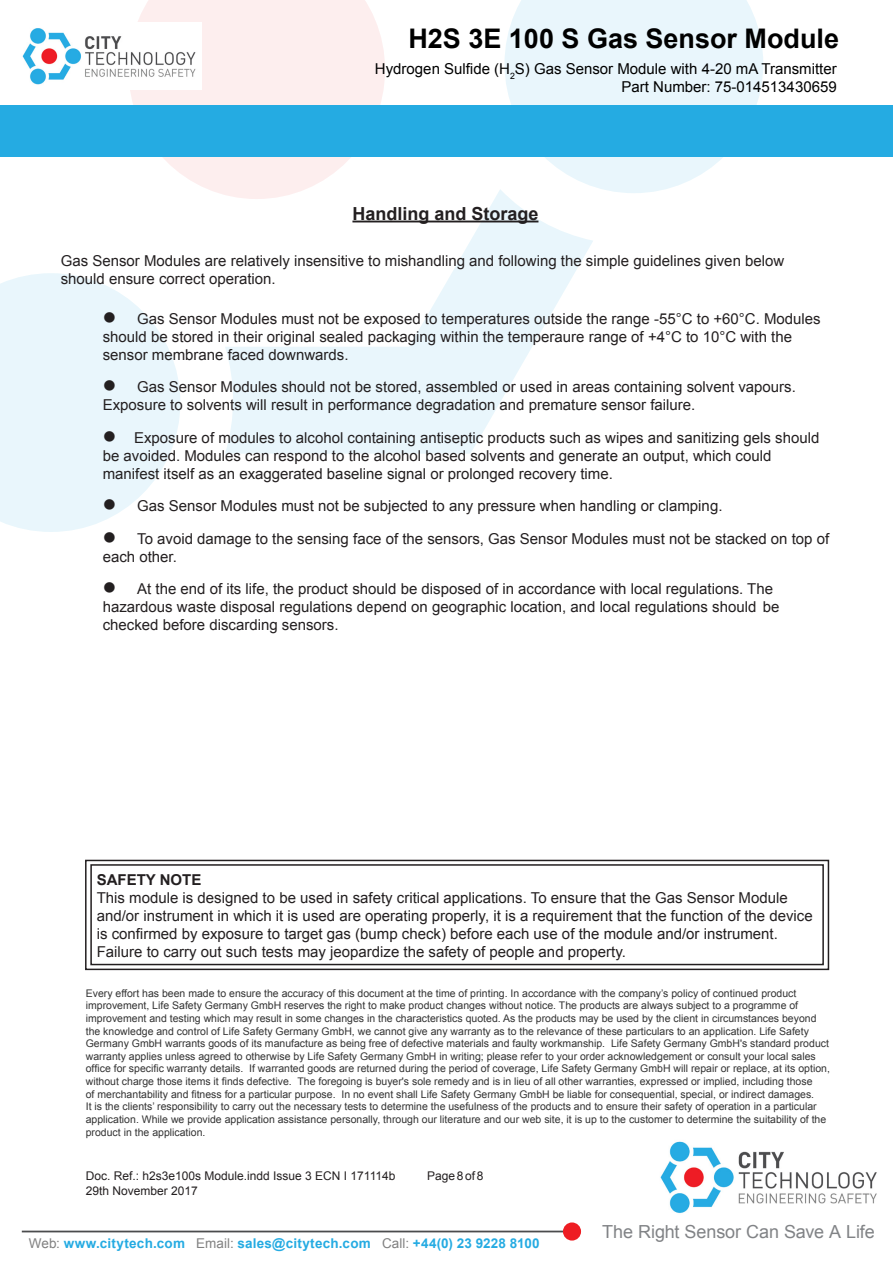
<style>
.page{position:relative;width:893px;height:1263px;background:#fff}
.page>*{position:absolute;margin:0;border:0;box-sizing:border-box;transform-origin:0 0}
.t1{font:700 27px "Arial";color:#000}
.t2{font:18px "Arial";letter-spacing:-.005em;color:#818386}
.t3{font:700 18px "Arial";color:#231f20}
.t4{font:15px/18px "Arial";color:#231f20}
.t5{font:15px/18px "Arial";color:#000;text-align:right}
.t6{font:700 15px "Arial";color:#231f20}
.t7{font:700 13.5px "Arial";letter-spacing:.015em;color:#25abe2}
.t8{font:12px "Arial";color:#231f20}
.t9{font:10.5px/12.6px "Arial";color:#333}
.s1{font-weight:400;color:#818181}
</style>
<div class="page">
<svg style="left:225px;top:189px;width:368px;height:265px"></svg>
<svg style="left:0;top:273px;width:180px;height:259px;fill:#e9f6fc"></svg>
<svg style="left:504px;top:0;width:259px;height:193px;fill:#e9f6fc"></svg>
<svg style="left:128px;top:0;width:257px;height:199px;fill:#fdeeee"></svg>
<div style="left:0;top:106px;width:893px;height:51px;background:#25abe2"></div>
<img style="left:22px;top:22px;width:179px;height:68px">
<hr style="left:22px;top:1230px;width:553px;height:2px;background:#4b4c4d">
<div style="left:563px;top:1222px;width:18px;height:18px;background:#ee1d23;border-radius:50%"></div>
<img style="left:660px;top:1141px;width:217px;height:73px">
<hr style="left:352px;top:221px;width:186px;height:1px;background:#231f20">
<div style="left:85px;top:860px;width:744px;height:110px;border:2px solid #231f20"></div>
<div style="left:90px;top:864px;width:734px;height:101px;border:2px solid #231f20"></div>
<svg style="left:116px;top:324px;width:18px;height:1px"></svg>
<svg style="left:116px;top:392px;width:18px;height:1px"></svg>
<svg style="left:116px;top:443px;width:18px;height:1px"></svg>
<svg style="left:116px;top:511px;width:18px;height:1px"></svg>
<h1 class="t1" style="left:408px;top:28px;width:432px">H2S 3E 100 S Gas Sensor Module</h1>
<h3 class="t5" style="left:375px;top:60px;width:463px">Hydrogen Sulfide (H<sub>2</sub>S) Gas Sensor Module with 4-20 mA Transmitter<br>Part Number: 75-014513430659</h3>
<h2 class="t3" style="left:352px;top:206px;width:188px">Handling and Storage</h2>
<h3 class="t4" style="left:61px;top:254px;width:725px">Gas Sensor Modules are relatively insensitive to mishandling and following the simple guidelines given below should ensure correct operation.</h3>
<h3 class="t4" style="left:103px;top:311px;width:720px">● Gas Sensor Modules must not be exposed to temperatures outside the range -55°C to +60°C. Modules should be stored in their original sealed packaging within the temperaure range of +4°C to 10°C with the sensor membrane faced downwards.</h3>
<h3 class="t4" style="left:103px;top:378px;width:695px">● Gas Sensor Modules should not be stored, assembled or used in areas containing solvent vapours.<br>Exposure to solvents will result in performance degradation and premature sensor failure.</h3>
<p class="t4" style="left:103px;top:429px;width:718px">● Exposure of modules to alcohol containing antiseptic products such as wipes and sanitizing gels should be avoided. Modules can respond to the alcohol based solvents and generate an output, which could manifest itself as an exaggerated baseline signal or prolonged recovery time.</p>
<h3 class="t4" style="left:103px;top:497px;width:621px">● Gas Sensor Modules must not be subjected to any pressure when handling or clamping.</h3>
<h3 class="t4" style="left:103px;top:529px;width:728px">● To avoid damage to the sensing face of the sensors, Gas Sensor Modules must not be stacked on top of each other.</h3>
<p class="t4" style="left:103px;top:580px;width:678px">● At the end of its life, the product should be disposed of in accordance with local regulations. The hazardous waste disposal regulations depend on geographic location, and local regulations should be checked before discarding sensors.</p>
<h3 class="t6" style="left:97px;top:874px;width:106px">SAFETY NOTE</h3>
<p class="t4" style="left:97px;top:890px;width:717px">This module is designed to be used in safety critical applications. To ensure that the Gas Sensor Module and/or instrument in which it is used are operating properly, it is a requirement that the function of the device is confirmed by exposure to target gas (bump check) before each use of the module and/or instrument.<br>Failure to carry out such tests may jeopardize the safety of people and property.</p>
<p class="t9" style="left:86px;top:988px;width:746px">Every effort has been made to ensure the accuracy of this document at the time of printing. In accordance with the company’s policy of continued product improvement, Life Safety Germany GmbH reserves the right to make product changes without notice. The products are always subject to a programme of improvement and testing which may result in some changes in the characteristics quoted. As the products may be used by the client in circumstances beyond the knowledge and control of Life Safety Germany GmbH, we cannot give any warranty as to the relevance of these particulars to an application. Life Safety Germany GmbH warrants goods of its manufacture as being free of defective materials and faulty workmanship. Life Safety Germany GmbH's standard product warranty applies unless agreed to otherwise by Life Safety Germany GmbH in writing; please refer to your order acknowledgement or consult your local sales office for specific warranty details. If warranted goods are returned during the period of coverage, Life Safety Germany GmbH will repair or replace, at its option, without charge those items it finds defective. The foregoing is buyer's sole remedy and is in lieu of all other warranties, expressed or implied, including those<br>of merchantability and fitness for a particular purpose. In no event shall Life Safety Germany GmbH be liable for consequential, special, or indirect damages.<br>It is the clients’ responsibility to carry out the necessary tests to determine the usefulness of the products and to ensure their safety of operation in a particular application. While we provide application assistance personally, through our literature and our web site, it is up to the customer to determine the suitability of the product in the application.</p>
<p class="t8" style="left:86px;top:1171px;width:311px">Doc. Ref.: h2s3e100s Module.indd Issue 3 ECN I 171114b</p>
<p class="t8" style="left:427px;top:1171px;width:58px">Page 8 of 8</p>
<p class="t8" style="left:86px;top:1186px;width:114px">29th November 2017</p>
<p class="t7" style="left:29px;top:1238px;width:512px"><span class="s1">Web:</span> www.citytech.com <span class="s1">Email:</span> sales@citytech.com <span class="s1">Call:</span> +44(0) 23 9228 8100</p>
<h2 class="t2" style="left:602px;top:1225px;width:274px">The Right Sensor Can Save A Life</h2>
</div>
